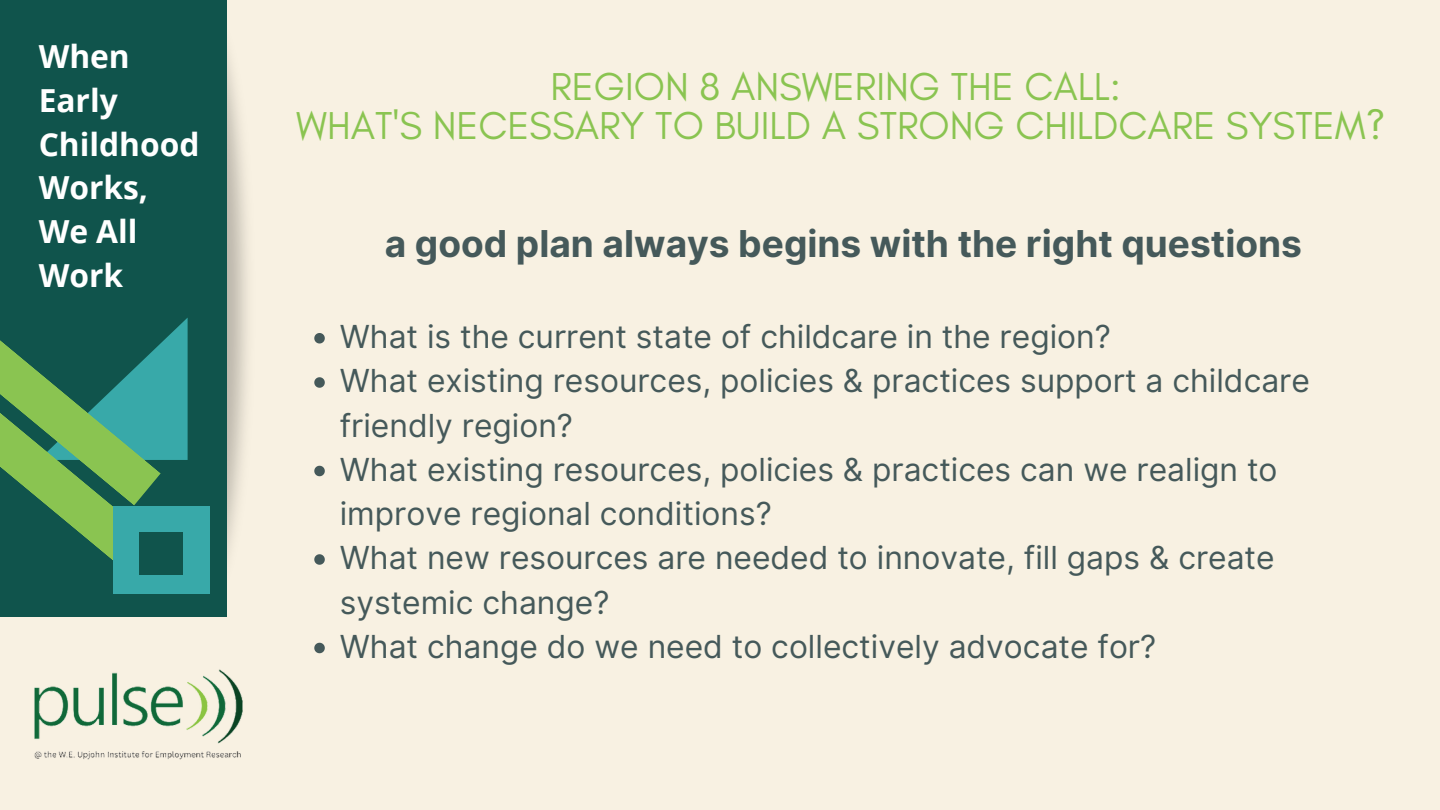
<style>
.page{position:relative;width:1440px;height:810px;background:#f8f1e2}
.page>*{position:absolute;margin:0;border:0;box-sizing:border-box;transform-origin:0 0}
.t1{font:39.6px "Glacial Indifference";color:#8ac451}
.t2{font:700 37.1px "Inter";color:#45595a}
.t3{font:31.8px/44.2px "Inter";color:#45595a}
.t4{font:700 31.8px/43.7px "Open Sans";color:#fff}
</style>
<div class="page">
<svg style="left:314px;top:333px;width:11px;height:11px"></svg>
<svg style="left:314px;top:377px;width:11px;height:11px"></svg>
<svg style="left:314px;top:466px;width:11px;height:10px"></svg>
<svg style="left:314px;top:554px;width:11px;height:11px"></svg>
<svg style="left:314px;top:643px;width:11px;height:10px"></svg>
<img style="left:226px;top:0;width:22px;height:617px">
<div style="left:0;top:0;width:226px;height:617px;background:#10544c"></div>
<img style="left:34px;top:669px;width:209px;height:91px">
<svg style="left:0;top:318px;width:188px;height:242px"></svg>
<div style="left:113px;top:506px;width:96px;height:88px;background:#38a9a9"></div>
<div style="left:140px;top:533px;width:43px;height:42px;background:#10544c"></div>
<p class="t4" style="left:39px;top:34px;width:162px">When<br>Early<br>Childhood<br>Works,</p>
<p class="t4" style="left:39px;top:209px;width:100px">We All<br>Work</p>
<p class="t1" style="left:550px;top:62px;width:572px">REGION 8 ANSWERING THE CALL:</p>
<p class="t1" style="left:296px;top:101px;width:1091px">WHAT'S NECESSARY TO BUILD A STRONG CHILDCARE SYSTEM?</p>
<p class="t2" style="left:385px;top:222px;width:919px">a good plan always begins with the right questions</p>
<p class="t3" style="left:340px;top:314px;width:773px">What is the current state of childcare in the region?</p>
<p class="t3" style="left:340px;top:359px;width:972px">What existing resources, policies &amp; practices support a childcare friendly region?</p>
<p class="t3" style="left:340px;top:447px;width:939px">What existing resources, policies &amp; practices can we realign to improve regional conditions?</p>
<p class="t3" style="left:340px;top:536px;width:936px">What new resources are needed to innovate, fill gaps &amp; create systemic change?</p>
<p class="t3" style="left:340px;top:624px;width:818px">What change do we need to collectively advocate for?</p>
</div>
